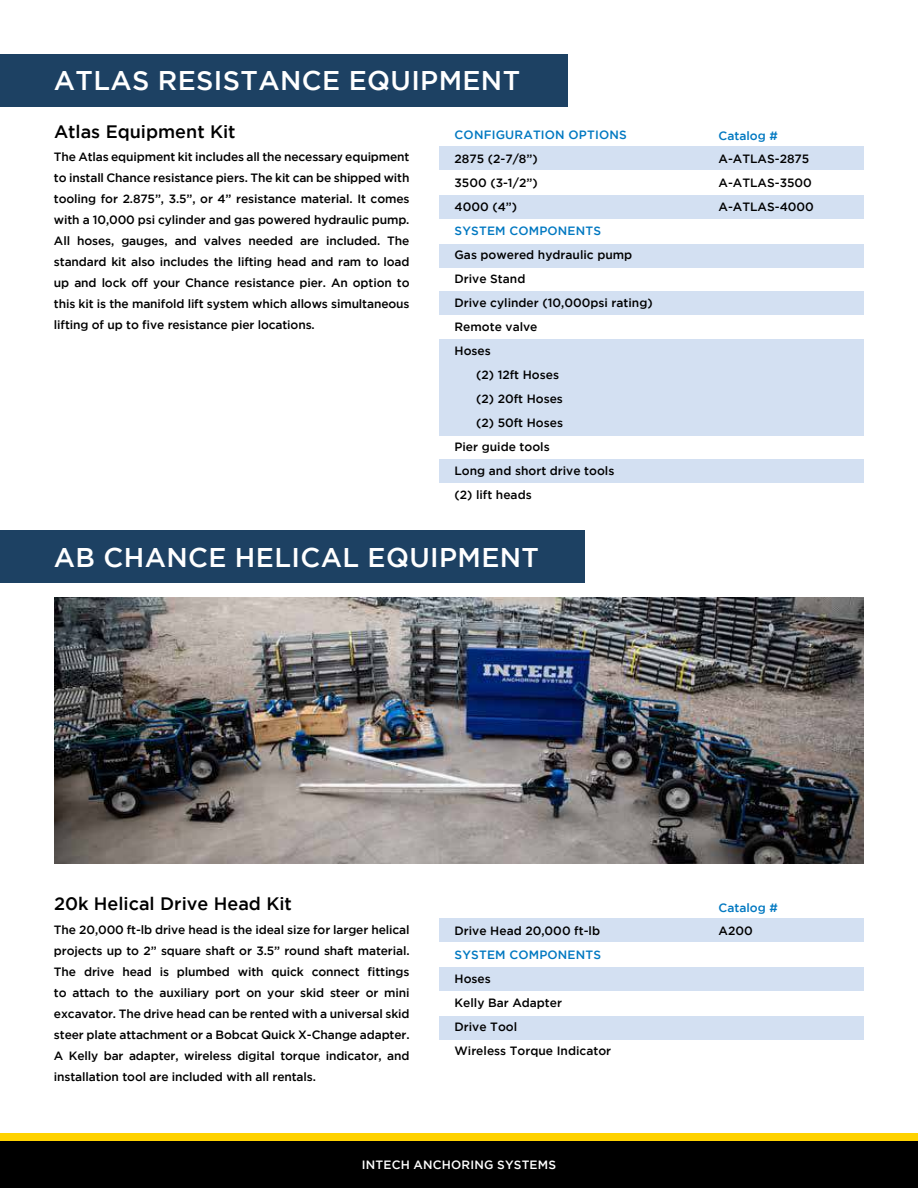
<style>
.page{position:relative;width:918px;height:1188px;background:#fff}
.page>*{position:absolute;margin:0;border:0;box-sizing:border-box;transform-origin:0 0}
.t1{font:500 27px "Gotham";letter-spacing:.015em;color:#fff}
.t2{font:500 18px "Gotham";color:#000}
.t3{font:500 12px/21px "Gotham";color:#000;text-align:justify}
.t4{font:500 12px "Gotham";letter-spacing:.015em;color:#0078c1}
.t5{font:500 12px "Gotham";letter-spacing:.015em;color:#fff}
</style>
<div class="page">
<div style="left:440px;top:195px;width:424px;height:24px;background:#d3e0f2"></div>
<div style="left:440px;top:291px;width:424px;height:24px;background:#d3e0f2"></div>
<div style="left:440px;top:244px;width:424px;height:24px;background:#d3e0f2"></div>
<div style="left:440px;top:339px;width:424px;height:97px;background:#d3e0f2"></div>
<div style="left:440px;top:459px;width:424px;height:24px;background:#d3e0f2"></div>
<div style="left:0;top:54px;width:568px;height:52px;background:#1d4163"></div>
<div style="left:440px;top:146px;width:424px;height:24px;background:#d3e0f2"></div>
<div style="left:0;top:531px;width:585px;height:52px;background:#1d4163"></div>
<div style="left:440px;top:967px;width:424px;height:24px;background:#d3e0f2"></div>
<div style="left:440px;top:1016px;width:424px;height:24px;background:#d3e0f2"></div>
<div style="left:440px;top:918px;width:424px;height:24px;background:#d3e0f2"></div>
<img style="left:54px;top:598px;width:810px;height:265px">
<div style="left:0;top:1135px;width:918px;height:53px;background:#000"></div>
<div style="left:0;top:1134px;width:918px;height:7px;background:#ffd200"></div>
<h1 class="t1" style="left:54px;top:68px;width:468px">ATLAS RESISTANCE EQUIPMENT</h1>
<h2 class="t2" style="left:54px;top:123px;width:183px">Atlas Equipment Kit</h2>
<p class="t4" style="left:719px;top:130px;width:61px">Catalog #</p>
<p class="t3" style="left:54px;top:147px;width:357px">The Atlas equipment kit includes all the necessary equipment to install Chance resistance piers. The kit can be shipped with tooling for 2.875”, 3.5”, or 4” resistance material. It comes with a 10,000 psi cylinder and gas powered hydraulic pump.<br>All hoses, gauges, and valves needed are included. The standard kit also includes the lifting head and ram to load up and lock off your Chance resistance pier. An option to this kit is the manifold lift system which allows simultaneous lifting of up to five resistance pier locations.</p>
<p class="t3" style="left:719px;top:147px;width:97px;line-height:24px;text-align:left">A-ATLAS-2875<br>A-ATLAS-3500<br>A-ATLAS-4000</p>
<p class="t4" style="left:455px;top:130px;width:174px">CONFIGURATION OPTIONS</p>
<p class="t3" style="left:455px;top:147px;width:85px;line-height:24px">2875 (2-7/8”)<br>3500 (3-1/2”)<br>4000 (4”)</p>
<p class="t4" style="left:455px;top:226px;width:148px">SYSTEM COMPONENTS</p>
<p class="t3" style="left:455px;top:245px;width:179px">Gas powered hydraulic pump</p>
<p class="t3" style="left:455px;top:269px;width:72px">Drive Stand</p>
<p class="t3" style="left:455px;top:293px;width:200px">Drive cylinder (10,000psi rating)</p>
<p class="t3" style="left:455px;top:317px;width:84px">Remote valve</p>
<p class="t3" style="left:455px;top:341px;width:38px">Hoses</p>
<p class="t3" style="left:476px;top:365px;width:84px">(2) 12ft Hoses</p>
<p class="t3" style="left:476px;top:389px;width:88px">(2) 20ft Hoses</p>
<p class="t3" style="left:476px;top:413px;width:88px">(2) 50ft Hoses</p>
<p class="t3" style="left:455px;top:437px;width:97px">Pier guide tools</p>
<p class="t3" style="left:455px;top:461px;width:161px">Long and short drive tools</p>
<p class="t3" style="left:455px;top:485px;width:79px">(2) lift heads</p>
<h1 class="t1" style="left:54px;top:545px;width:487px">AB CHANCE HELICAL EQUIPMENT</h1>
<h2 class="t2" style="left:54px;top:895px;width:239px">20k Helical Drive Head Kit</h2>
<p class="t4" style="left:719px;top:902px;width:61px">Catalog #</p>
<p class="t3" style="left:54px;top:919px;width:357px">The 20,000 ft-lb drive head is the ideal size for larger helical projects up to 2” square shaft or 3.5” round shaft material.<br>The drive head is plumbed with quick connect fittings to attach to the auxiliary port on your skid steer or mini excavator. The drive head can be rented with a universal skid steer plate attachment or a Bobcat Quick X-Change adapter.<br>A Kelly bar adapter, wireless digital torque indicator, and installation tool are included with all rentals.</p>
<p class="t3" style="left:719px;top:921px;width:36px">A200</p>
<p class="t3" style="left:455px;top:921px;width:147px">Drive Head 20,000 ft-lb</p>
<p class="t4" style="left:455px;top:950px;width:148px">SYSTEM COMPONENTS</p>
<p class="t3" style="left:455px;top:968px;width:158px;line-height:24px;text-align:left">Hoses<br>Kelly Bar Adapter<br>Drive Tool<br>Wireless Torque Indicator</p>
<p class="t5" style="left:362px;top:1159px;width:196px">INTECH ANCHORING SYSTEMS</p>
</div>
